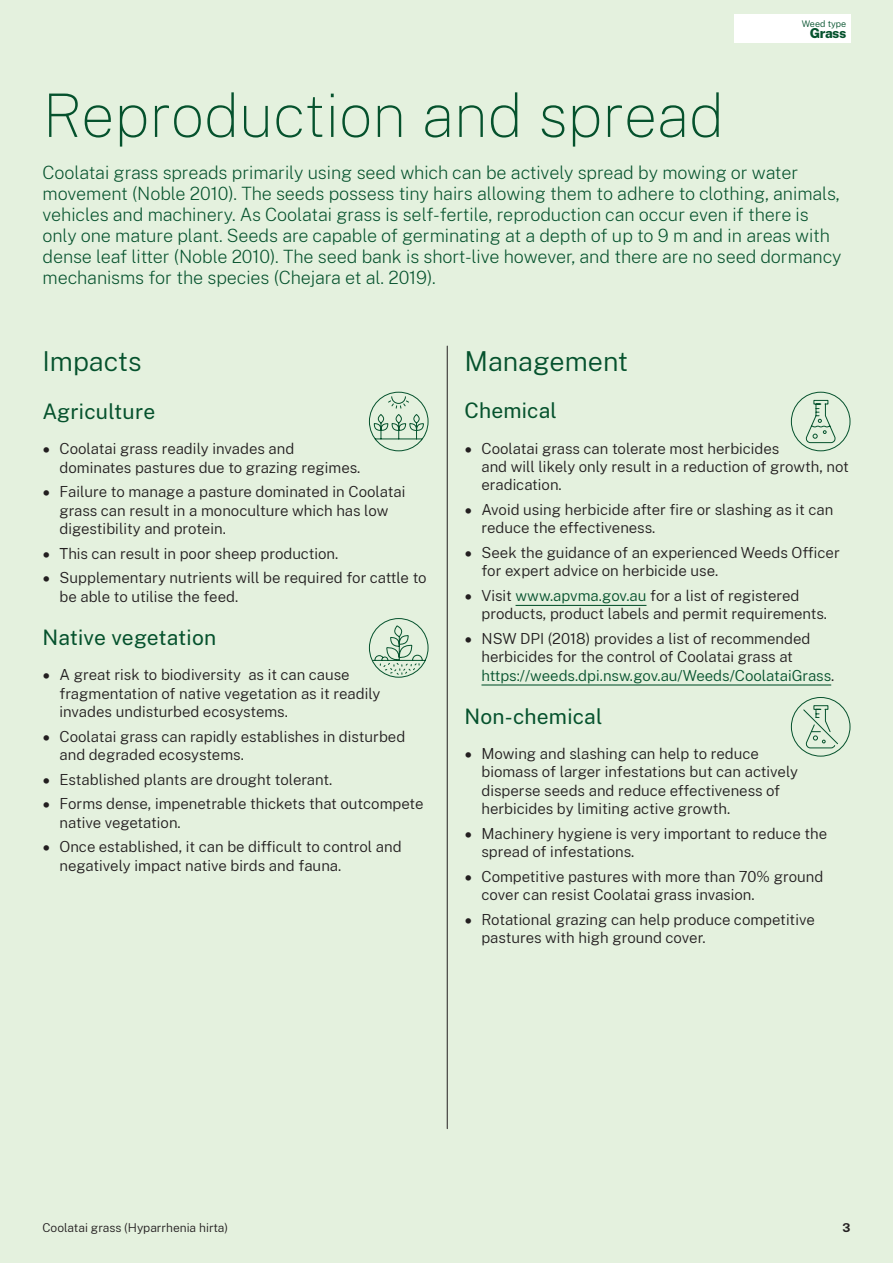
<style>
.page{position:relative;width:893px;height:1263px;background:#e4f1de}
.page>*{position:absolute;margin:0;border:0;box-sizing:border-box;transform-origin:0 0}
.H1{font:100 60px "Public Sans";color:#05522d}
.H2{font:300 27px "Public Sans";color:#05522d}
.H3{font:21px "Public Sans";letter-spacing:.01em;color:#05522d}
.Intro{font:200 18px/21px "Public Sans";letter-spacing:-.005em;color:#05522d}
.t1{font:300 15px/18.3px "Public Sans";color:#231f20}
.Body{font:800 13.5px "Public Sans";letter-spacing:-.035em;color:#05522d}
.t2{font:300 12px "Public Sans";color:#231f20}
.t3{font:700 12px "Public Sans";color:#231f20}
.Small_Print{font:300 9px "Public Sans";color:#05522d}
.s1{font-family:"Nunito Sans"}
.s2{color:#05522d}
</style>
<div class="page">
<hr style="left:447px;top:346px;width:1px;height:783px;background:#231f20">
<svg style="left:368px;top:391px;width:61px;height:61px"></svg>
<svg style="left:368px;top:618px;width:61px;height:60px"></svg>
<hr style="left:516px;top:605px;width:130px;height:1px;background:#05522d">
<hr style="left:481px;top:684px;width:350px;height:1px;background:#05522d">
<svg style="left:790px;top:391px;width:61px;height:61px"></svg>
<svg style="left:790px;top:697px;width:61px;height:60px"></svg>
<div style="left:733px;top:14px;width:117px;height:29px;background:#fff"></div>
<p class="Small_Print" style="left:802px;top:17px;width:46px">Weed type</p>
<p class="Body" style="left:810px;top:23px;width:38px">Grass</p>
<h1 class="H1" style="left:43px;top:75px;width:683px">Reproduction and spread</h1>
<p class="Intro" style="left:43px;top:161px;width:801px">Coolatai grass spreads primarily using seed which can be actively spread by mowing or water movement (Noble 2010). The seeds possess tiny hairs allowing them to adhere to clothing, animals, vehicles and machinery. As Coolatai grass is self-fertile, reproduction can occur even if there is only one mature plant. Seeds are capable of germinating at a depth of up to 9 m and in areas with dense leaf litter (Noble 2010). The seed bank is short-live however, and there are no seed dormancy mechanisms for the species (Chejara et al. 2019).</p>
<h2 class="H2" style="left:43px;top:342px;width:100px">Impacts</h2>
<h3 class="H3" style="left:43px;top:397px;width:114px">Agriculture</h3>
<p class="t1" style="left:60px;top:439px;width:302px;text-indent:-17px"><span class="s1">•</span> Coolatai grass readily invades and dominates pastures due to grazing regimes.</p>
<p class="t1" style="left:60px;top:482px;width:347px;text-indent:-17px"><span class="s1">•</span> Failure to manage a pasture dominated in Coolatai grass can result in a monoculture which has low digestibility and protein.</p>
<p class="t1" style="left:43px;top:543px;width:297px"><span class="s1">•</span> This can result in poor sheep production.</p>
<p class="t1" style="left:60px;top:568px;width:369px;text-indent:-17px"><span class="s1">•</span> Supplementary nutrients will be required for cattle to be able to utilise the feed.</p>
<h3 class="H3" style="left:43px;top:623px;width:175px">Native vegetation</h3>
<p class="t1" style="left:60px;top:665px;width:322px;text-indent:-17px"><span class="s1">•</span> A great risk to biodiversity as it can cause fragmentation of native vegetation as it readily invades undisturbed ecosystems.</p>
<p class="t1" style="left:60px;top:726px;width:347px;text-indent:-17px"><span class="s1">•</span> Coolatai grass can rapidly establishes in disturbed and degraded ecosystems.</p>
<p class="t1" style="left:43px;top:769px;width:291px"><span class="s1">•</span> Established plants are drought tolerant.</p>
<p class="t1" style="left:60px;top:794px;width:365px;text-indent:-17px"><span class="s1">•</span> Forms dense, impenetrable thickets that outcompete native vegetation.</p>
<p class="t1" style="left:60px;top:837px;width:344px;text-indent:-17px"><span class="s1">•</span> Once established, it can be difficult to control and negatively impact native birds and fauna.</p>
<h2 class="H2" style="left:464px;top:342px;width:165px">Management</h2>
<h3 class="H3" style="left:464px;top:396px;width:94px">Chemical</h3>
<p class="t1" style="left:481px;top:438px;width:369px;text-indent:-17px"><span class="s1">•</span> Coolatai grass can tolerate most herbicides<br>and will likely only result in a reduction of growth, not eradication.</p>
<p class="t1" style="left:481px;top:500px;width:353px;text-indent:-17px"><span class="s1">•</span> Avoid using herbicide after fire or slashing as it can reduce the effectiveness.</p>
<p class="t1" style="left:481px;top:543px;width:360px;text-indent:-17px"><span class="s1">•</span> Seek the guidance of an experienced Weeds Officer for expert advice on herbicide use.</p>
<p class="t1" style="left:481px;top:586px;width:347px;text-indent:-17px"><span class="s1">•</span> Visit <span class="s2">www.apvma.gov.au</span> for a list of registered products, product labels and permit requirements.</p>
<p class="t1" style="left:481px;top:629px;width:354px;text-indent:-17px"><span class="s1">•</span> NSW DPI (2018) provides a list of recommended herbicides for the control of Coolatai grass at <span class="s2">https://weeds.dpi.nsw.gov.au/Weeds/CoolataiGrass</span>.</p>
<h3 class="H3" style="left:464px;top:701px;width:139px">Non-chemical</h3>
<p class="t1" style="left:481px;top:744px;width:318px;text-indent:-17px"><span class="s1">•</span> Mowing and slashing can help to reduce biomass of larger infestations but can actively disperse seeds and reduce effectiveness of herbicides by limiting active growth.</p>
<p class="t1" style="left:481px;top:823px;width:347px;text-indent:-17px"><span class="s1">•</span> Machinery hygiene is very important to reduce the spread of infestations.</p>
<p class="t1" style="left:481px;top:866px;width:343px;text-indent:-17px"><span class="s1">•</span> Competitive pastures with more than 70% ground cover can resist Coolatai grass invasion.</p>
<p class="t1" style="left:481px;top:909px;width:335px;text-indent:-17px"><span class="s1">•</span> Rotational grazing can help produce competitive pastures with high ground cover.</p>
<p class="t2" style="left:43px;top:1219px;width:187px">Coolatai grass (Hyparrhenia hirta)</p>
<p class="t3" style="left:842px;top:1219px;width:9px">3</p>
</div>
